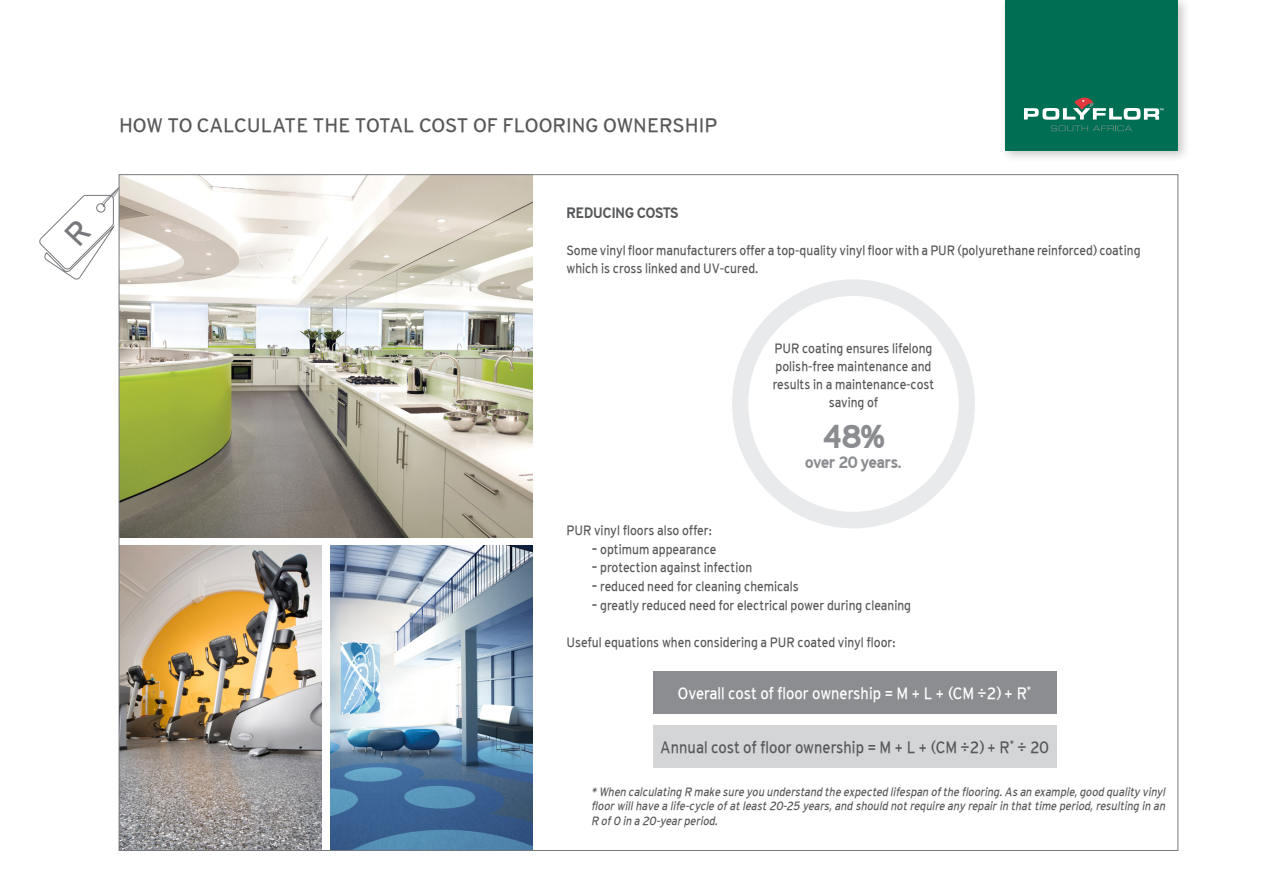
<style>
.page{position:relative;width:1263px;height:893px;background:#fff}
.page>*{position:absolute;margin:0;border:0;box-sizing:border-box;transform-origin:0 0}
.t1{font:700 33px "Polyflor";color:#8a8c8f;scale:.89 1}
.t2{font:19.5px "Polyflor";color:#57585a}
.t3{font:16.5px "Polyflor";color:#57585a;scale:.89 1}
.t4{font:16.5px "Polyflor";color:#fff;scale:.89 1}
.t5{font:700 16.5px "Polyflor";letter-spacing:-.02em;color:#8a8c8f;scale:.89 1}
.t6{font:700 15px "Polyflor";color:#57585a;scale:.89 1}
.t7{font:13.5px/18px "Polyflor";color:#57585a;scale:.89 1}
.t8{font:italic 12px "Polyflor";color:#57585a;scale:.89 1}
.t9{font:9.6px "Polyflor";color:#fff;scale:.89 1}
.t10{font:9.6px "Polyflor";color:#57585a;scale:.89 1}
</style>
<div class="page">
<div style="left:999px;top:0;width:192px;height:164px;background:#231f20;opacity:.24"></div>
<div style="left:1005px;top:0;width:173px;height:151px;background:#006e53"></div>
<svg style="left:1024px;top:97px;width:139px;height:34px"></svg>
<img style="left:330px;top:545px;width:203px;height:304px">
<img style="left:121px;top:545px;width:201px;height:304px">
<img style="left:121px;top:176px;width:412px;height:362px">
<div style="left:652px;top:671px;width:404px;height:43px;background:#8b8d90"></div>
<div style="left:652px;top:725px;width:404px;height:43px;background:#d4d5d7"></div>
<svg style="left:732px;top:279px;width:243px;height:249px"></svg>
<div style="left:834px;top:316px;width:46px;height:173px;background:#fff"></div>
<svg style="left:39px;top:187px;width:80px;height:93px"></svg>
<p class="t2" style="left:119px;top:113px;width:599px">HOW TO CALCULATE THE TOTAL COST OF FLOORING OWNERSHIP</p>
<p class="t6" style="left:566px;top:204px;width:128px">REDUCING COSTS</p>
<p class="t7" style="left:566px;top:241px;width:647px;line-height:18.8px">Some vinyl floor manufacturers offer a top-quality vinyl floor with a PUR (polyurethane reinforced) coating which is cross linked and UV-cured.</p>
<p class="t7" style="left:773px;top:339px;width:183px;text-align:center">PUR coating ensures lifelong polish-free maintenance and results in a maintenance-cost saving of</p>
<p class="t1" style="left:822px;top:417px;width:71px">48%</p>
<p class="t5" style="left:805px;top:452px;width:110px">over 20 years.</p>
<p class="t7" style="left:566px;top:521px;width:165px">PUR vinyl floors also offer:</p>
<p class="t7" style="left:592px;top:540px;width:141px">– optimum appearance</p>
<p class="t7" style="left:592px;top:559px;width:182px">– protection against infection</p>
<p class="t7" style="left:592px;top:577px;width:234px">– reduced need for cleaning chemicals</p>
<p class="t7" style="left:592px;top:596px;width:360px">– greatly reduced need for electrical power during cleaning</p>
<p class="t7" style="left:566px;top:634px;width:371px">Useful equations when considering a PUR coated vinyl floor:</p>
<p class="t4" style="left:678px;top:683px;width:394px">Overall cost of floor ownership = M +L+ ( C M ÷ 2 R+ )</p>
<p class="t10" style="left:1010px;top:738px;width:6px">*</p>
<p class="t9" style="left:1027px;top:684px;width:6px">*</p>
<p class="t3" style="left:660px;top:737px;width:394px">Annual cost of floor ownership = M +L+ ( C M ÷ 2 R+ )</p>
<p class="t3" style="left:1017px;top:737px;width:37px">÷20</p>
<p class="t8" style="left:591px;top:784px;width:463px">* When calculating R make sure you understand the expected lifespan of the flooring</p>
<p class="t8" style="left:999px;top:784px;width:89px">. As an example</p>
<p class="t8" style="left:1074px;top:784px;width:106px">, good quality vinyl</p>
<p class="t8" style="left:591px;top:799px;width:272px">floor will have a life cycle of at least 20-25 years</p>
<p class="t8" style="left:829px;top:799px;width:298px">, and should not require any repair in that time period</p>
<p class="t8" style="left:1090px;top:799px;width:89px">, resulting in an</p>
<p class="t8" style="left:685px;top:799px;width:9px">-</p>
<p class="t8" style="left:660px;top:813px;width:66px">year period</p>
<p class="t8" style="left:591px;top:813px;width:82px">R of in0 a 20-</p>
<p class="t8" style="left:715px;top:813px;width:7px">.</p>
</div>
